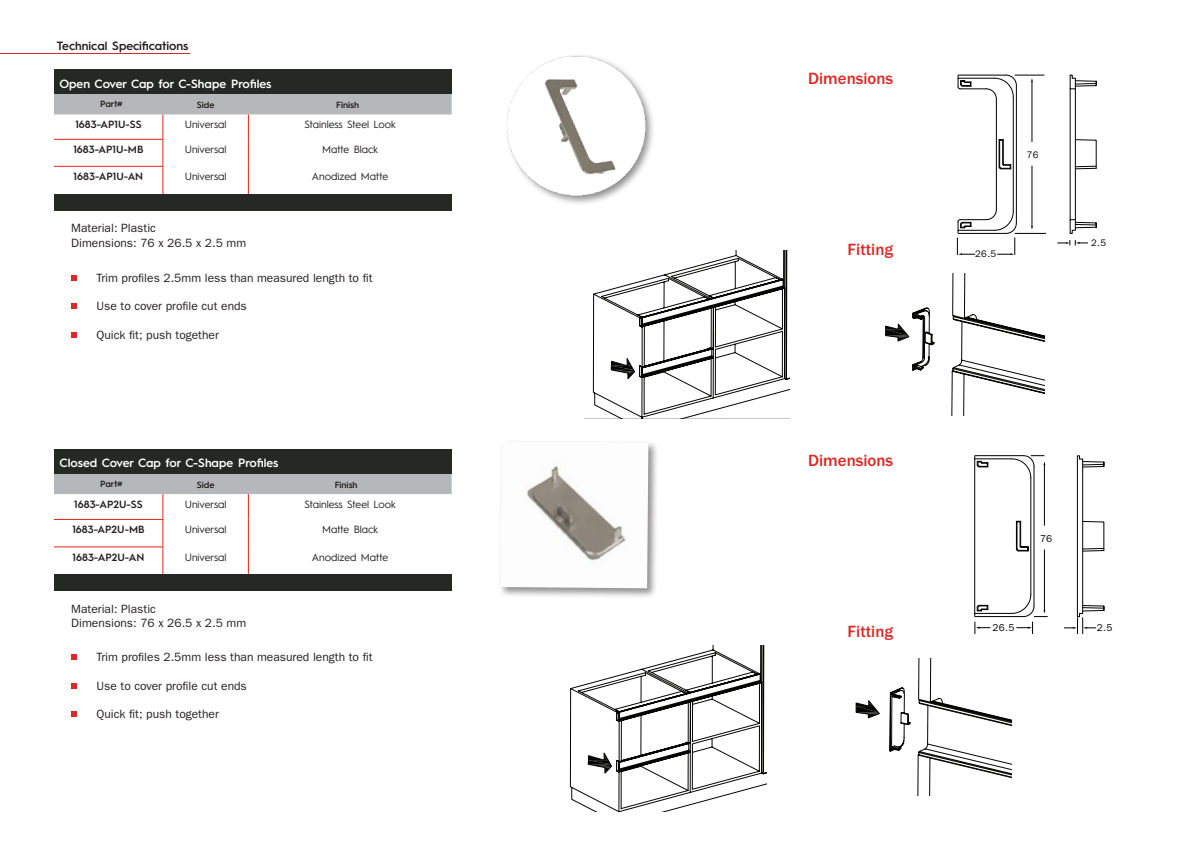
<style>
.page{position:relative;width:1188px;height:864px;background:#fff}
.page>*{position:absolute;margin:0;border:0;box-sizing:border-box;transform-origin:0 0}
.t1{font:500 16.8px "ITC Franklin Gothic Std";color:#da2926}
.t2{font:12px "ITC Franklin Gothic Std";color:#231f20}
.Part_Table_-_Details{font:600 12px "Hurme Geometric Sans 1";color:#fff}
.Part_Table_-_Details-2{font:600 12px "Hurme Geometric Sans 1";color:#231f20}
.t3{font:10.5px "Hurme Geometric Sans 1";color:#231f20}
.t4{font:600 10.5px "Hurme Geometric Sans 1";color:#231f20}
.t5{font:10.05px "ITC Franklin Gothic Std";color:#000}
.t6{font:9.6px "ITC Franklin Gothic Std";color:#000}
.Part_Table_-_Details-3{font:600 9px "Hurme Geometric Sans 1";color:#231f20}
</style>
<div class="page">
<svg style="left:54px;top:94px;width:398px;height:100px"></svg>
<div style="left:54px;top:70px;width:398px;height:24px;background:#262825"></div>
<div style="left:54px;top:195px;width:398px;height:16px;background:#262825"></div>
<div style="left:505px;top:53px;width:151px;height:153px;background:#231f20;opacity:.5"></div>
<img style="left:505px;top:53px;width:143px;height:148px">
<hr style="left:1070px;top:76px;width:1px;height:144px;background:#000">
<hr style="left:1075px;top:89px;width:1px;height:131px;background:#000">
<svg style="left:1075px;top:139px;width:22px;height:30px"></svg>
<svg style="left:1070px;top:75px;width:27px;height:15px"></svg>
<svg style="left:1070px;top:219px;width:27px;height:15px"></svg>
<hr style="left:1016px;top:86px;width:1px;height:137px;background:#000">
<hr style="left:996px;top:99px;width:1px;height:110px;background:#000">
<hr style="left:1013px;top:97px;width:1px;height:115px;background:#000">
<svg style="left:998px;top:139px;width:13px;height:30px"></svg>
<hr style="left:1015px;top:233px;width:31px;height:1px;background:#000">
<hr style="left:1032px;top:166px;width:1px;height:61px;background:#000">
<hr style="left:1032px;top:81px;width:1px;height:61px;background:#000">
<svg style="left:958px;top:75px;width:86px;height:24px"></svg>
<svg style="left:1057px;top:240px;width:31px;height:5px"></svg>
<svg style="left:957px;top:209px;width:60px;height:46px"></svg>
<svg style="left:592px;top:251px;width:198px;height:167px"></svg>
<svg style="left:569px;top:645px;width:198px;height:167px"></svg>
<hr style="left:878px;top:453px;width:167px;height:1px;background:#040503">
<hr style="left:1087px;top:273px;width:1px;height:142px;background:#040503">
<svg style="left:885px;top:273px;width:160px;height:142px"></svg>
<div style="left:886px;top:273px;width:24px;height:37px;background:#fff;border-radius:50%"></div>
<svg style="left:855px;top:659px;width:157px;height:136px"></svg>
<div style="left:863px;top:656px;width:25px;height:37px;background:#fff;border-radius:50%"></div>
<svg style="left:54px;top:474px;width:398px;height:100px"></svg>
<div style="left:54px;top:449px;width:398px;height:25px;background:#262825"></div>
<div style="left:54px;top:574px;width:398px;height:17px;background:#262825"></div>
<div style="left:498px;top:439px;width:161px;height:160px;background:#231f20;opacity:.5"></div>
<img style="left:500px;top:441px;width:148px;height:147px">
<hr style="left:1077px;top:456px;width:1px;height:160px;background:#000">
<hr style="left:1082px;top:470px;width:1px;height:133px;background:#000">
<svg style="left:1082px;top:521px;width:22px;height:30px"></svg>
<svg style="left:1077px;top:455px;width:27px;height:15px"></svg>
<svg style="left:974px;top:455px;width:74px;height:179px"></svg>
<svg style="left:1064px;top:602px;width:40px;height:32px"></svg>
<hr style="left:0;top:54px;width:189px;height:1px;background:#da2926">
<svg style="left:72px;top:275px;width:5px;height:6px"></svg>
<svg style="left:72px;top:304px;width:5px;height:5px"></svg>
<svg style="left:72px;top:332px;width:5px;height:6px"></svg>
<svg style="left:72px;top:655px;width:5px;height:5px"></svg>
<svg style="left:72px;top:683px;width:5px;height:5px"></svg>
<svg style="left:72px;top:712px;width:5px;height:5px"></svg>
<p class="Part_Table_-_Details-2" style="left:57px;top:37px;width:133px">Technical Specifications</p>
<p class="Part_Table_-_Details" style="left:59px;top:75px;width:213px">Open Cover Cap for C-Shape Profiles</p>
<p class="Part_Table_-_Details-3" style="left:100px;top:98px;width:24px">Part#</p>
<p class="Part_Table_-_Details-3" style="left:197px;top:99px;width:19px">Side</p>
<p class="Part_Table_-_Details-3" style="left:336px;top:99px;width:24px">Finish</p>
<p class="t4" style="left:75px;top:117px;width:68px">1683-AP1U-SS</p>
<p class="t3" style="left:185px;top:117px;width:43px">Universal</p>
<p class="t3" style="left:304px;top:117px;width:93px">Stainless Steel Look</p>
<p class="t4" style="left:73px;top:142px;width:72px">1683-AP1U-MB</p>
<p class="t3" style="left:185px;top:142px;width:43px">Universal</p>
<p class="t3" style="left:322px;top:142px;width:58px">Matte Black</p>
<p class="t4" style="left:74px;top:169px;width:71px">1683-AP1U-AN</p>
<p class="t3" style="left:185px;top:169px;width:43px">Universal</p>
<p class="t3" style="left:312px;top:169px;width:78px">Anodized Matte</p>
<p class="t2" style="left:71px;top:221px;width:86px">Material: Plastic</p>
<p class="t2" style="left:71px;top:236px;width:176px">Dimensions: 76 x 26.5 x 2.5 mm</p>
<p class="t2" style="left:71px;top:271px;width:303px">• Trim profiles 2.5mm less than measured length to fit</p>
<p class="t2" style="left:71px;top:300px;width:177px">• Use to cover profile cut ends</p>
<p class="t2" style="left:71px;top:328px;width:149px">• Quick fit; push together</p>
<p class="Part_Table_-_Details" style="left:59px;top:455px;width:220px">Closed Cover Cap for C-Shape Profiles</p>
<p class="Part_Table_-_Details-3" style="left:100px;top:477px;width:24px">Part#</p>
<p class="Part_Table_-_Details-3" style="left:197px;top:478px;width:19px">Side</p>
<p class="Part_Table_-_Details-3" style="left:335px;top:478px;width:24px">Finish</p>
<p class="t4" style="left:74px;top:497px;width:70px">1683-AP2U-SS</p>
<p class="t3" style="left:185px;top:497px;width:43px">Universal</p>
<p class="t3" style="left:304px;top:497px;width:93px">Stainless Steel Look</p>
<p class="t4" style="left:72px;top:522px;width:74px">1683-AP2U-MB</p>
<p class="t3" style="left:185px;top:522px;width:43px">Universal</p>
<p class="t3" style="left:322px;top:522px;width:58px">Matte Black</p>
<p class="t4" style="left:73px;top:550px;width:73px">1683-AP2U-AN</p>
<p class="t3" style="left:185px;top:550px;width:43px">Universal</p>
<p class="t3" style="left:312px;top:550px;width:78px">Anodized Matte</p>
<p class="t2" style="left:71px;top:602px;width:86px">Material: Plastic</p>
<p class="t2" style="left:71px;top:616px;width:176px">Dimensions: 76 x 26.5 x 2.5 mm</p>
<p class="t2" style="left:71px;top:650px;width:303px">• Trim profiles 2.5mm less than measured length to fit</p>
<p class="t2" style="left:71px;top:679px;width:177px">• Use to cover profile cut ends</p>
<p class="t2" style="left:71px;top:707px;width:149px">• Quick fit; push together</p>
<p class="t1" style="left:808px;top:69px;width:87px">Dimensions</p>
<p class="t1" style="left:847px;top:240px;width:47px">Fitting</p>
<p class="t1" style="left:808px;top:451px;width:87px">Dimensions</p>
<p class="t1" style="left:847px;top:622px;width:47px">Fitting</p>
<p class="t6" style="left:1027px;top:149px;width:13px">76</p>
<p class="t6" style="left:975px;top:248px;width:22px">26.5</p>
<p class="t6" style="left:1091px;top:237px;width:16px">2.5</p>
<p class="t5" style="left:1040px;top:532px;width:14px">76</p>
<p class="t5" style="left:992px;top:622px;width:24px">26.5</p>
<p class="t5" style="left:1097px;top:622px;width:17px">2.5</p>
</div>
